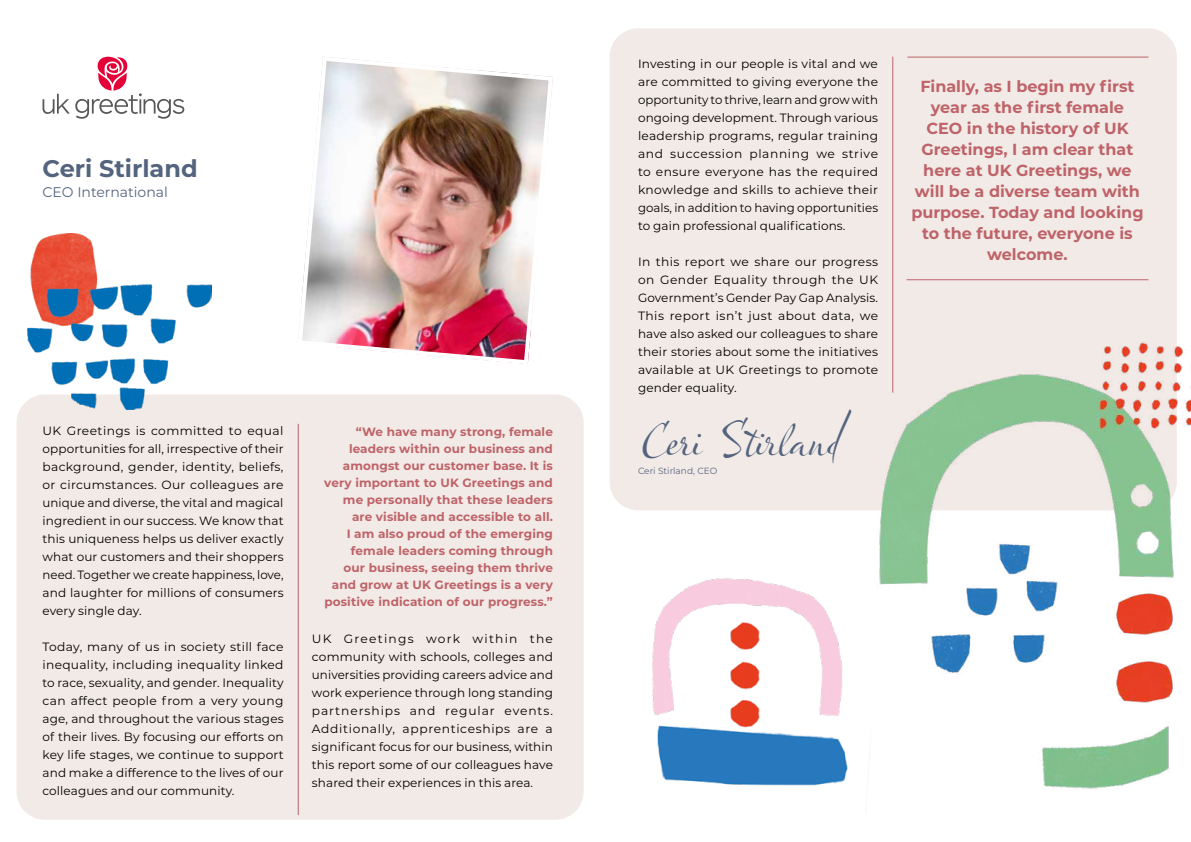
<style>
.page{position:relative;width:1191px;height:842px;background:#fff}
.page>*{position:absolute;margin:0;border:0;box-sizing:border-box;transform-origin:0 0}
.t1{font:48px "Olicana Fine";color:#54647e}
.t2{font:700 24px "Montserrat";color:#54647e}
.t3{font:700 16px/21px "Montserrat";color:#be6369;text-align:center}
.t4{font:14px "Montserrat";color:#54647e}
.t5{font:12px/18px "Montserrat";letter-spacing:.01em;color:#000;text-align:justify}
.t6{font:700 12px/17px "Montserrat";letter-spacing:.01em;color:#be6369;text-align:right}
.t7{font:9px "Montserrat";color:#54647e}
</style>
<div class="page">
<div style="left:17px;top:394px;width:566px;height:426px;background:#f2eae6;border-radius:28px"></div>
<div style="left:609px;top:28px;width:567px;height:482px;background:#f2eae6;border-radius:28px"></div>
<hr style="left:892px;top:57px;width:1px;height:336px;background:#be6369">
<hr style="left:298px;top:424px;width:1px;height:391px;background:#be6369">
<img style="left:301px;top:56px;width:252px;height:308px">
<svg style="left:43px;top:57px;width:141px;height:62px"></svg>
<img style="left:27px;top:234px;width:184px;height:175px">
<img style="left:879px;top:342px;width:312px;height:447px">
<img style="left:652px;top:579px;width:229px;height:210px">
<hr style="left:907px;top:57px;width:241px;height:1px;background:#be6369">
<hr style="left:906px;top:279px;width:242px;height:1px;background:#be6369">
<h2 class="t2" style="left:43px;top:151px;width:157px">Ceri Stirland</h2>
<p class="t4" style="left:43px;top:182px;width:127px">CEO International</p>
<p class="t5" style="left:43px;top:422px;width:243px">UK Greetings is committed to equal opportunities for all, irrespective of their background, gender, identity, beliefs, or circumstances. Our colleagues are unique and diverse, the vital and magical ingredient in our success. We know that this uniqueness helps us deliver exactly what our customers and their shoppers need. Together we create happiness, love, and laughter for millions of consumers every single day.</p>
<p class="t5" style="left:43px;top:638px;width:243px">Today, many of us in society still face inequality, including inequality linked to race, sexuality, and gender. Inequality can affect people from a very young age, and throughout the various stages of their lives. By focusing our efforts on key life stages, we continue to support and make a difference to the lives of our colleagues and our community.</p>
<p class="t5" style="left:312px;top:629px;width:243px">UK Greetings work within the community with schools, colleges and universities providing careers advice and work experience through long standing partnerships and regular events.<br>Additionally, apprenticeships are a significant focus for our business, within this report some of our colleagues have shared their experiences in this area.</p>
<p class="t6" style="left:324px;top:423px;width:230px">“We have many strong, female leaders within our business and amongst our customer base. It is very important to UK Greetings and me personally that these leaders are visible and accessible to all.<br>I am also proud of the emerging female leaders coming through<br>our business, seeing them thrive and grow at UK Greetings is a very positive indication of our progress.”</p>
<p class="t5" style="left:638px;top:55px;width:242px">Investing in our people is vital and we are committed to giving everyone the opportunity to thrive, learn and grow with ongoing development. Through various leadership programs, regular training and succession planning we strive to ensure everyone has the required knowledge and skills to achieve their goals, in addition to having opportunities to gain professional qualifications.</p>
<p class="t5" style="left:638px;top:253px;width:242px">In this report we share our progress on Gender Equality through the UK Government’s Gender Pay Gap Analysis.<br>This report isn’t just about data, we have also asked our colleagues to share their stories about some the initiatives available at UK Greetings to promote gender equality.</p>
<h1 class="t1" style="left:638px;top:409px;width:204px">Ceri Stirland</h1>
<p class="t7" style="left:638px;top:464px;width:81px">Ceri Stirland, CEO</p>
<h3 class="t3" style="left:911px;top:75px;width:234px">Finally, as I begin my first year as the first female<br>CEO in the history of UK<br>Greetings, I am clear that here at UK Greetings, we will be a diverse team with purpose. Today and looking to the future, everyone is welcome.</h3>
</div>
